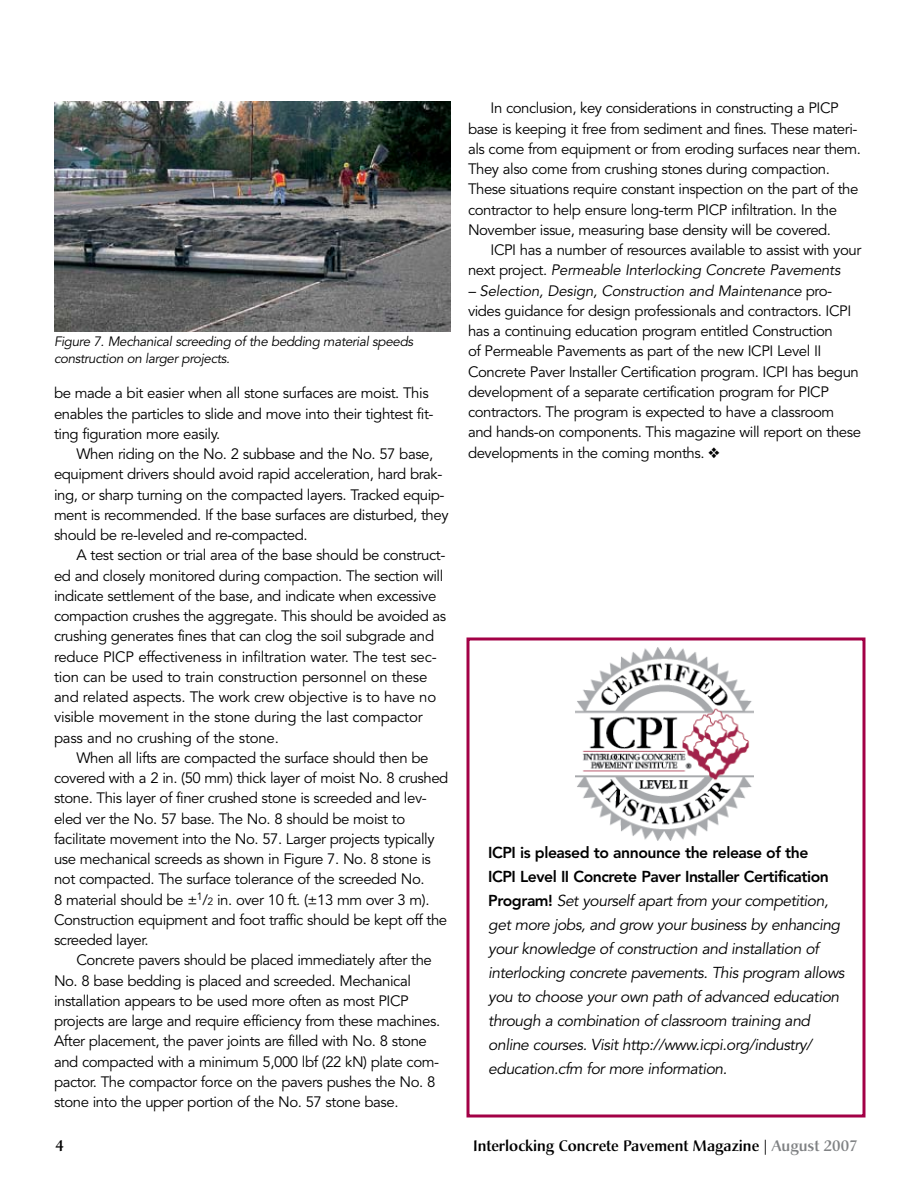
<style>
.page{position:relative;width:918px;height:1188px;background:#fff}
.page>*{position:absolute;margin:0;border:0;box-sizing:border-box;transform-origin:0 0}
.t1{font:italic 15.75px/24px "Avenir";letter-spacing:-.03em;color:#000}
.t2{font:15px/20.2px "Avenir";letter-spacing:-.03em;color:#000}
.t3{font:500 15px "Christiana";color:#000}
.t4{font:italic 13.5px/16.5px "Avenir";letter-spacing:-.03em;color:#000}
.s1{font-size:10.5px}
.s2{font-style:italic}
.s3{font-weight:800;font-style:normal}
.s4{color:#808284}
</style>
<div class="page">
<div style="left:467px;top:637px;width:399px;height:481px;border:3px solid #a30046"></div>
<img style="left:575px;top:647px;width:179px;height:193px">
<img style="left:54px;top:102px;width:396px;height:230px">
<p class="t4" style="left:54px;top:334px;width:361px">Figure 7. Mechanical screeding of the bedding material speeds construction on larger projects.</p>
<p class="t2" style="left:54px;top:384px;width:381px">be made a bit easier when all stone surfaces are moist. This enables the particles to slide and move into their tightest fit&shy;ting figuration more easily.</p>
<p class="t2" style="left:54px;top:444px;width:396px;text-indent:22px">When riding on the No. 2 subbase and the No. 57 base, equipment drivers should avoid rapid acceleration, hard brak&shy;ing, or sharp turning on the compacted layers. Tracked equip&shy;ment is recommended. If the base surfaces are disturbed, they should be re-leveled and re-compacted.</p>
<p class="t2" style="left:54px;top:546px;width:394px;text-indent:22px">A test section or trial area of the base should be construct&shy;ed and closely monitored during compaction. The section will indicate settlement of the base, and indicate when excessive compaction crushes the aggregate. This should be avoided as crushing generates fines that can clog the soil subgrade and reduce PICP effectiveness in infiltration water. The test sec&shy;tion can be used to train construction personnel on these and related aspects. The work crew objective is to have no visible movement in the stone during the last compactor pass and no crushing of the stone.</p>
<p class="t2" style="left:54px;top:748px;width:396px;text-indent:22px">When all lifts are compacted the surface should then be covered with a 2 in. (50 mm) thick layer of moist No. 8 crushed stone. This layer of finer crushed stone is screeded and lev&shy;eled ver the No. 57 base. The No. 8 should be moist to facilitate movement into the No. 57. Larger projects typically use mechanical screeds as shown in Figure 7. No. 8 stone is not compacted. The surface tolerance of the screeded No.<br>8 material should be ±<sup>1</sup>/<span class="s1">2</span> in. over 10 ft. (±13 mm over 3 m).<br>Construction equipment and foot traffic should be kept off the screeded layer.</p>
<p class="t2" style="left:54px;top:951px;width:388px;text-indent:22px">Concrete pavers should be placed immediately after the No. 8 base bedding is placed and screeded. Mechanical installation appears to be used more often as most PICP projects are large and require efficiency from these machines.<br>After placement, the paver joints are filled with No. 8 stone and compacted with a minimum 5,000 lbf (22 kN) plate com&shy;pactor. The compactor force on the pavers pushes the No. 8 stone into the upper portion of the No. 57 stone base.</p>
<p class="t2" style="left:468px;top:99px;width:394px;text-indent:22px">In conclusion, key considerations in constructing a PICP base is keeping it free from sediment and fines. These materi&shy;als come from equipment or from eroding surfaces near them.<br>They also come from crushing stones during compaction.<br>These situations require constant inspection on the part of the contractor to help ensure long-term PICP infiltration. In the November issue, measuring base density will be covered.</p>
<p class="t2" style="left:468px;top:240px;width:395px;text-indent:22px">ICPI has a number of resources available to assist with your next project. <span class="s2">Permeable Interlocking Concrete Pavements</span></p>
<p class="t2" style="left:468px;top:281px;width:395px"><span class="s2">– Selection, Design, Construction and Maintenance</span> pro&shy;vides guidance for design professionals and contractors. ICPI has a continuing education program entitled Construction<br>of Permeable Pavements as part of the new ICPI Level II Concrete Paver Installer Certification program. ICPI has begun development of a separate certification program for PICP contractors. The program is expected to have a classroom and hands-on components. This magazine will report on these developments in the coming months. ❖</p>
<p class="t1" style="left:488px;top:841px;width:358px"><span class="s3">ICPI is pleased to announce the release of the<br>ICPI Level II Concrete Paver Installer Certification Program!</span> Set yourself apart from your competition, get more jobs, and grow your business by enhancing your knowledge of construction and installation of interlocking concrete pavements. This program allows you to choose your own path of advanced education through a combination of classroom training and online courses. Visit http://www.icpi.org/industry/ education.cfm for more information.</p>
<p class="t3" style="left:473px;top:1137px;width:386px">Interlocking Concrete Pavement Magazine | <span class="s4">August 2007</span></p>
</div>
